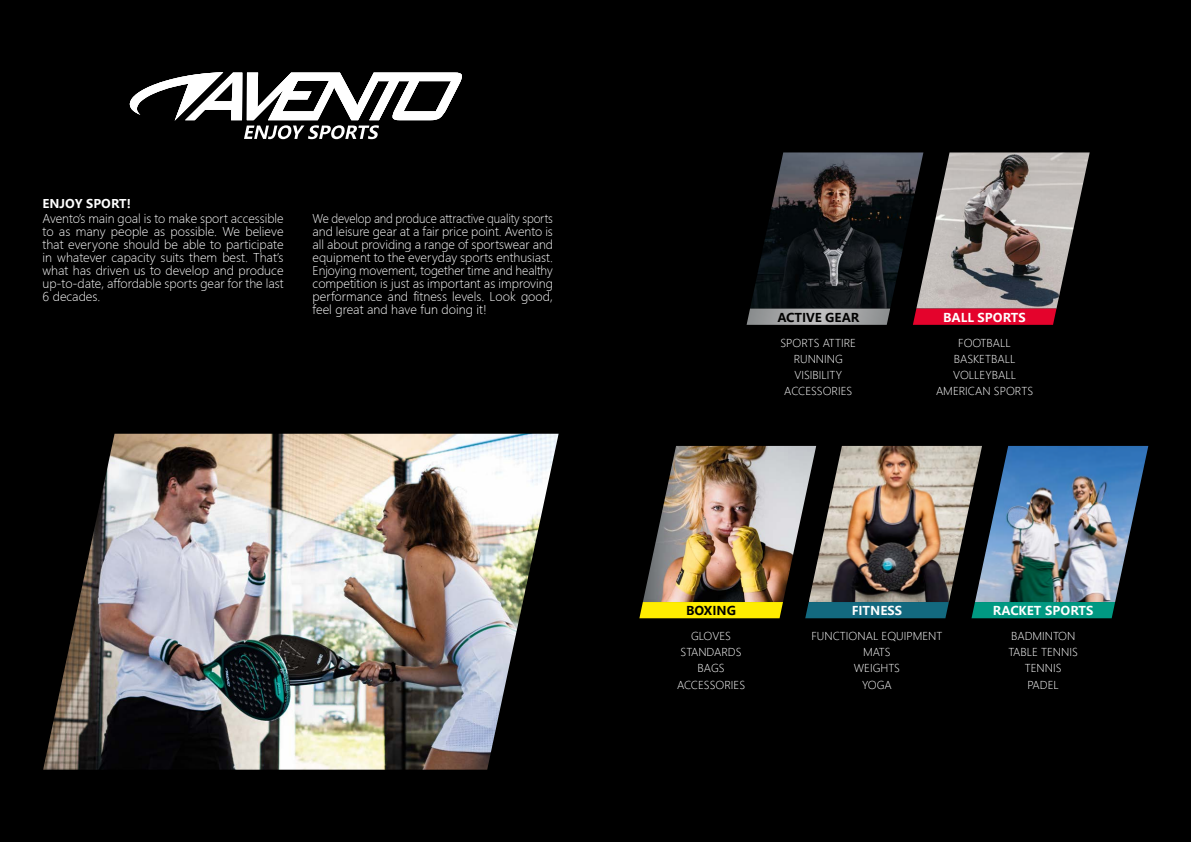
<style>
.page{position:relative;width:1191px;height:842px;background:#000}
.page>*{position:absolute;margin:0;border:0;box-sizing:border-box;transform-origin:0 0}
.t1{font:700 12.1px "Microsoft Ya Hei UI";color:#fff}
.t2{font:700 12.1px "Microsoft Ya Hei UI";color:#000}
.t3{font:12px/13px "Microsoft Ya Hei UI Light";color:#fff;text-align:justify;scale:.93 1}
.t4{font:12px/13px "Microsoft Ya Hei UI Light";color:#fff;text-align:justify}
.t5{font:700 12px "Microsoft Ya Hei UI";color:#fff}
.t6{font:10.8px/16.2px "Microsoft Ya Hei UI Light";color:#fff;text-align:center}
</style>
<div class="page">
<svg style="left:130px;top:72px;width:332px;height:67px"></svg>
<img style="left:43px;top:434px;width:515px;height:336px">
<img style="left:750px;top:152px;width:166px;height:157px">
<img style="left:816px;top:446px;width:159px;height:156px">
<img style="left:643px;top:446px;width:173px;height:156px">
<img style="left:916px;top:152px;width:173px;height:157px">
<img style="left:975px;top:446px;width:173px;height:156px">
<svg style="left:746px;top:309px;width:144px;height:16px;background:#9f9fa1"></svg>
<div style="left:805px;top:602px;width:143px;height:16px;background:#13697f"></div>
<div style="left:639px;top:602px;width:144px;height:16px;background:#ffed00"></div>
<svg style="left:913px;top:309px;width:143px;height:16px;background:#dd022a"></svg>
<div style="left:971px;top:602px;width:144px;height:16px;background:#009982"></div>
<p class="t5" style="left:43px;top:195px;width:90px">ENJOY SPORT!</p>
<p class="t4" style="left:43px;top:212px;width:242px">Avento’s main goal is to make sport accessible to as many people as possible. We believe that everyone should be able to participate in whatever capacity suits them best. That’s what has driven us to develop and produce up-to-date, affordable sports gear for the last 6 decades.</p>
<p class="t3" style="left:312px;top:212px;width:260px">We develop and produce attractive quality sports and leisure gear at a fair price point. Avento is all about providing a range of sportswear and equipment to the everyday sports enthusiast.<br>Enjoying movement, together time and healthy competition is just as important as improving performance and fitness levels. Look good, feel great and have fun doing it!</p>
<p class="t2" style="left:777px;top:309px;width:83px">ACTIVE GEAR</p>
<p class="t6" style="left:780px;top:334px;width:77px">SPORTS ATTIRE<br>RUNNING<br>VISIBILITY<br>ACCESSORIES</p>
<p class="t1" style="left:943px;top:309px;width:84px">BALL SPORTS</p>
<p class="t6" style="left:936px;top:334px;width:99px">FOOTBALL<br>BASKETBALL<br>VOLLEYBALL<br>AMERICAN SPORTS</p>
<p class="t2" style="left:686px;top:602px;width:52px">BOXING</p>
<p class="t6" style="left:677px;top:628px;width:70px">GLOVES<br>STANDARDS<br>BAGS<br>ACCESSORIES</p>
<p class="t1" style="left:852px;top:602px;width:52px">FITNESS</p>
<p class="t6" style="left:811px;top:628px;width:132px">FUNCTIONAL EQUIPMENT<br>MATS<br>WEIGHTS<br>YOGA</p>
<p class="t1" style="left:993px;top:602px;width:102px">RACKET SPORTS</p>
<p class="t6" style="left:1008px;top:628px;width:71px">BADMINTON<br>TABLE TENNIS<br>TENNIS<br>PADEL</p>
</div>
